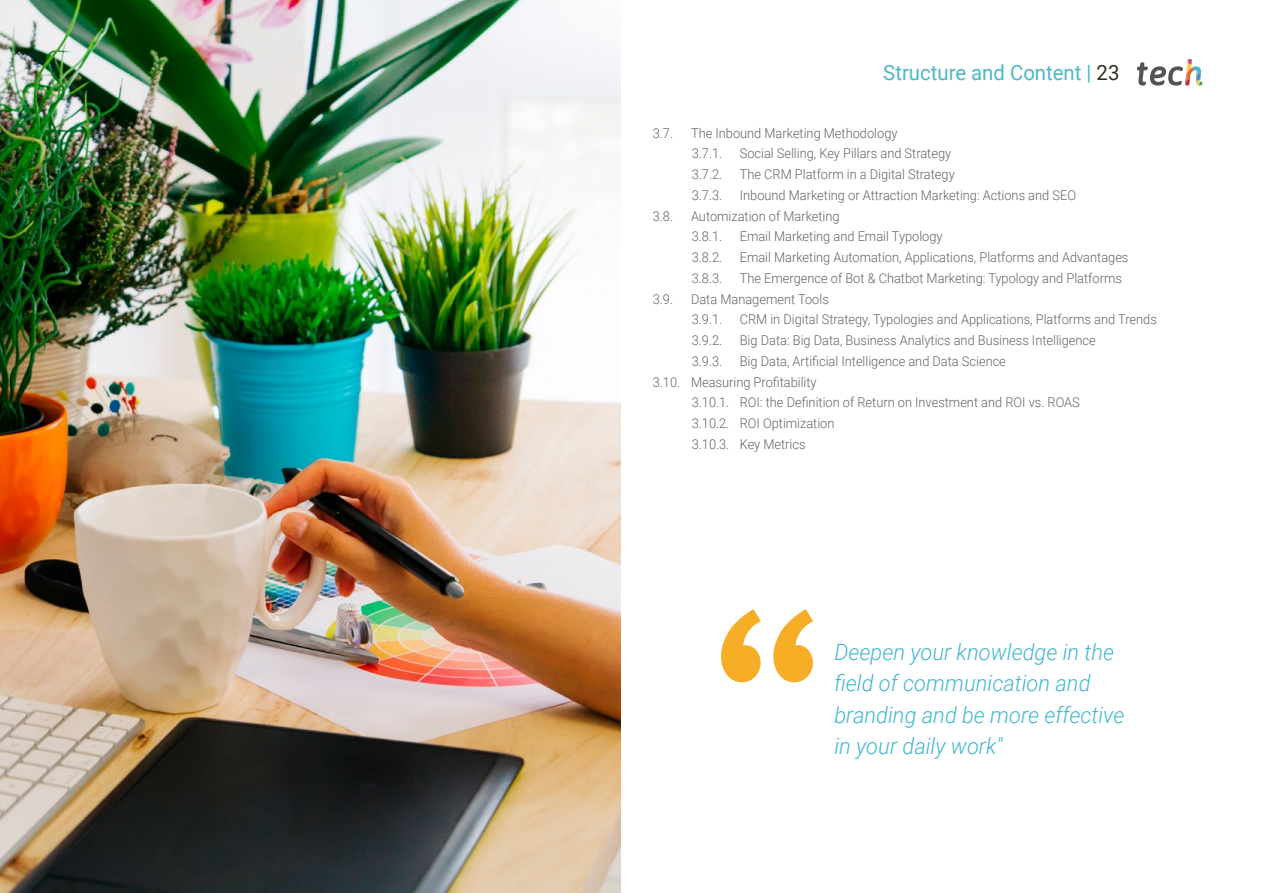
<style>
.page{position:relative;width:1263px;height:893px;background:#fff}
.page>*{position:absolute;margin:0;border:0;box-sizing:border-box;transform-origin:0 0}
.t1{font:italic 300 22.5px/31.5px "Roboto";color:#43b7cf}
.t2{font:21px "Roboto";color:#4db7c5}
.t3{font:300 13.5px/20.7px "Roboto";color:#61646a;scale:.95 1}
.s1{color:#312e20}
</style>
<div class="page">
<img style="left:0;top:0;width:621px;height:893px">
<svg style="left:1137px;top:59px;width:65px;height:27px"></svg>
<svg style="left:721px;top:609px;width:92px;height:73px"></svg>
<h2 class="t2" style="left:883px;top:57px;width:238px">Structure and Content | <span class="s1">23</span></h2>
<p class="t3" style="left:653px;top:122px;width:23px">3.7.</p>
<p class="t3" style="left:691px;top:122px;width:219px">The Inbound Marketing Methodology<br>3.7.1.</p>
<p class="t3" style="left:740px;top:143px;width:224px">Social Selling, Key Pillars and Strategy</p>
<p class="t3" style="left:692px;top:164px;width:34px">3.7.2.</p>
<p class="t3" style="left:740px;top:164px;width:228px">The CRM Platform in a Digital Strategy</p>
<p class="t3" style="left:692px;top:184px;width:34px">3.7.3.</p>
<p class="t3" style="left:740px;top:184px;width:355px">Inbound Marketing or Attraction Marketing: Actions and SEO</p>
<p class="t3" style="left:653px;top:205px;width:23px">3.8.</p>
<p class="t3" style="left:691px;top:205px;width:158px">Automization of Marketing<br>3.8.1.</p>
<p class="t3" style="left:740px;top:226px;width:215px">Email Marketing and Email Typology</p>
<p class="t3" style="left:692px;top:247px;width:34px">3.8.2.</p>
<p class="t3" style="left:740px;top:247px;width:411px">Email Marketing Automation, Applications, Platforms and Advantages</p>
<p class="t3" style="left:692px;top:267px;width:34px">3.8.3.</p>
<p class="t3" style="left:740px;top:267px;width:404px">The Emergence of Bot &amp; Chatbot Marketing: Typology and Platforms</p>
<p class="t3" style="left:653px;top:288px;width:23px">3.9.</p>
<p class="t3" style="left:691px;top:288px;width:147px">Data Management Tools<br>3.9.1.</p>
<p class="t3" style="left:740px;top:309px;width:440px">CRM in Digital Strategy, Typologies and Applications, Platforms and Trends</p>
<p class="t3" style="left:692px;top:330px;width:34px">3.9.2.</p>
<p class="t3" style="left:740px;top:330px;width:376px">Big Data: Big Data, Business Analytics and Business Intelligence</p>
<p class="t3" style="left:692px;top:350px;width:34px">3.9.3.</p>
<p class="t3" style="left:653px;top:350px;width:373px;text-indent:87px">Big Data, Artificial Intelligence and Data Science<br>3.10. Measuring Profitability</p>
<p class="t3" style="left:692px;top:392px;width:410px">3.10.1. ROI: the Definition of Return on Investment and ROI vs. ROAS<br>3.10.2. ROI Optimization<br>3.10.3. Key Metrics</p>
<h1 class="t1" style="left:834px;top:635px;width:291px">Deepen your knowledge in the field of communication and branding and be more effective in your daily work"</h1>
</div>
